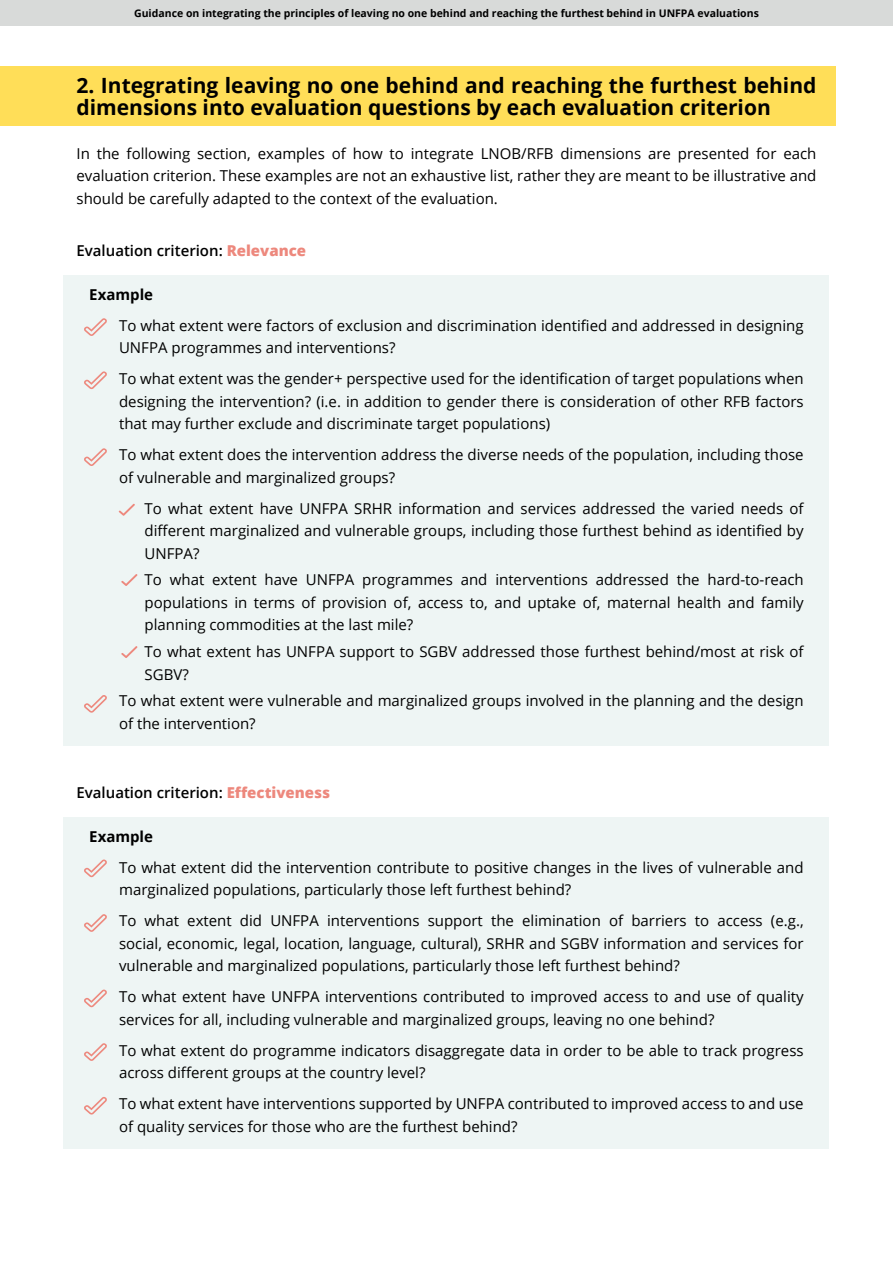
<style>
.page{position:relative;width:893px;height:1263px;background:#fff}
.page>*{position:absolute;margin:0;border:0;box-sizing:border-box;transform-origin:0 0}
.t1{font:700 21px/22.5px "Open Sans";color:#000}
.t2{font:15px/22.5px "Open Sans";color:#000}
.t3{font:600 15px "Open Sans";color:#000}
.t4{font:700 15px "Open Sans";color:#000}
.t5{font:700 10.5px "Open Sans";color:#000}
.s1{font-weight:800;color:#ed887d}
</style>
<div class="page">
<div style="left:0;top:0;width:893px;height:25px;background:#d8dad9"></div>
<div style="left:0;top:66px;width:835px;height:59px;background:#ffde58"></div>
<div style="left:64px;top:275px;width:765px;height:41px;background:#eef5f4"></div>
<div style="left:64px;top:306px;width:765px;height:64px;background:#eef5f4"></div>
<div style="left:64px;top:360px;width:765px;height:86px;background:#eef5f4"></div>
<div style="left:64px;top:436px;width:765px;height:63px;background:#eef5f4"></div>
<div style="left:64px;top:489px;width:765px;height:86px;background:#eef5f4"></div>
<div style="left:64px;top:561px;width:765px;height:86px;background:#eef5f4"></div>
<div style="left:64px;top:633px;width:765px;height:63px;background:#eef5f4"></div>
<div style="left:64px;top:682px;width:765px;height:63px;background:#eef5f4"></div>
<div style="left:64px;top:817px;width:765px;height:41px;background:#eef5f4"></div>
<div style="left:64px;top:848px;width:765px;height:64px;background:#eef5f4"></div>
<div style="left:64px;top:902px;width:765px;height:86px;background:#eef5f4"></div>
<div style="left:64px;top:978px;width:765px;height:63px;background:#eef5f4"></div>
<div style="left:64px;top:1031px;width:765px;height:64px;background:#eef5f4"></div>
<div style="left:64px;top:1085px;width:765px;height:63px;background:#eef5f4"></div>
<svg style="left:84px;top:318px;width:23px;height:18px"></svg>
<svg style="left:84px;top:859px;width:23px;height:18px"></svg>
<svg style="left:84px;top:371px;width:23px;height:18px"></svg>
<svg style="left:84px;top:914px;width:23px;height:18px"></svg>
<svg style="left:84px;top:448px;width:23px;height:18px"></svg>
<svg style="left:84px;top:989px;width:23px;height:18px"></svg>
<svg style="left:84px;top:1043px;width:23px;height:18px"></svg>
<svg style="left:84px;top:1097px;width:23px;height:17px"></svg>
<svg style="left:84px;top:695px;width:23px;height:18px"></svg>
<svg style="left:121px;top:574px;width:16px;height:12px"></svg>
<svg style="left:119px;top:504px;width:16px;height:12px"></svg>
<svg style="left:121px;top:646px;width:16px;height:12px"></svg>
<p class="t5" style="left:134px;top:6px;width:626px">Guidance on integrating the principles of leaving no one behind and reaching the furthest behind in UNFPA evaluations</p>
<h1 class="t1" style="left:77px;top:73px;width:741px">2. Integrating leaving no one behind and reaching the furthest behind dimensions into evaluation questions by each evaluation criterion</h1>
<p class="t2" style="left:77px;top:142px;width:741px;text-align:justify">In the following section, examples of how to integrate LNOB/RFB dimensions are presented for each evaluation criterion. These examples are not an exhaustive list, rather they are meant to be illustrative and should be carefully adapted to the context of the evaluation.</p>
<p class="t3" style="left:77px;top:240px;width:231px">Evaluation criterion: <span class="s1">Relevance</span></p>
<p class="t4" style="left:89px;top:284px;width:65px">Example</p>
<p class="t2" style="left:119px;top:314px;width:686px">To what extent were factors of exclusion and discrimination identified and addressed in designing<br>UNFPA programmes and interventions?</p>
<p class="t2" style="left:119px;top:367px;width:686px;text-align:justify">To what extent was the gender+ perspective used for the identification of target populations when designing the intervention? (i.e. in addition to gender there is consideration of other RFB factors that may further exclude and discriminate target populations)</p>
<p class="t2" style="left:119px;top:443px;width:686px">To what extent does the intervention address the diverse needs of the population, including those of vulnerable and marginalized groups?</p>
<p class="t2" style="left:145px;top:497px;width:661px;text-align:justify">To what extent have UNFPA SRHR information and services addressed the varied needs of different marginalized and vulnerable groups, including those furthest behind as identified by UNFPA?</p>
<p class="t2" style="left:145px;top:568px;width:661px;text-align:justify">To what extent have UNFPA programmes and interventions addressed the hard-to-reach populations in terms of provision of, access to, and uptake of, maternal health and family planning commodities at the last mile?</p>
<p class="t2" style="left:145px;top:640px;width:661px">To what extent has UNFPA support to SGBV addressed those furthest behind/most at risk of<br>SGBV?</p>
<p class="t2" style="left:119px;top:689px;width:686px">To what extent were vulnerable and marginalized groups involved in the planning and the design of the intervention?</p>
<p class="t3" style="left:77px;top:782px;width:255px">Evaluation criterion: <span class="s1">Effectiveness</span></p>
<p class="t4" style="left:89px;top:826px;width:65px">Example</p>
<p class="t2" style="left:119px;top:856px;width:686px">To what extent did the intervention contribute to positive changes in the lives of vulnerable and marginalized populations, particularly those left furthest behind?</p>
<p class="t2" style="left:119px;top:909px;width:686px;text-align:justify">To what extent did UNFPA interventions support the elimination of barriers to access (e.g., social, economic, legal, location, language, cultural), SRHR and SGBV information and services for vulnerable and marginalized populations, particularly those left furthest behind?</p>
<p class="t2" style="left:119px;top:985px;width:686px">To what extent have UNFPA interventions contributed to improved access to and use of quality services for all, including vulnerable and marginalized groups, leaving no one behind?</p>
<p class="t2" style="left:119px;top:1039px;width:686px">To what extent do programme indicators disaggregate data in order to be able to track progress across different groups at the country level?</p>
<p class="t2" style="left:119px;top:1092px;width:686px">To what extent have interventions supported by UNFPA contributed to improved access to and use of quality services for those who are the furthest behind?</p>
</div>
